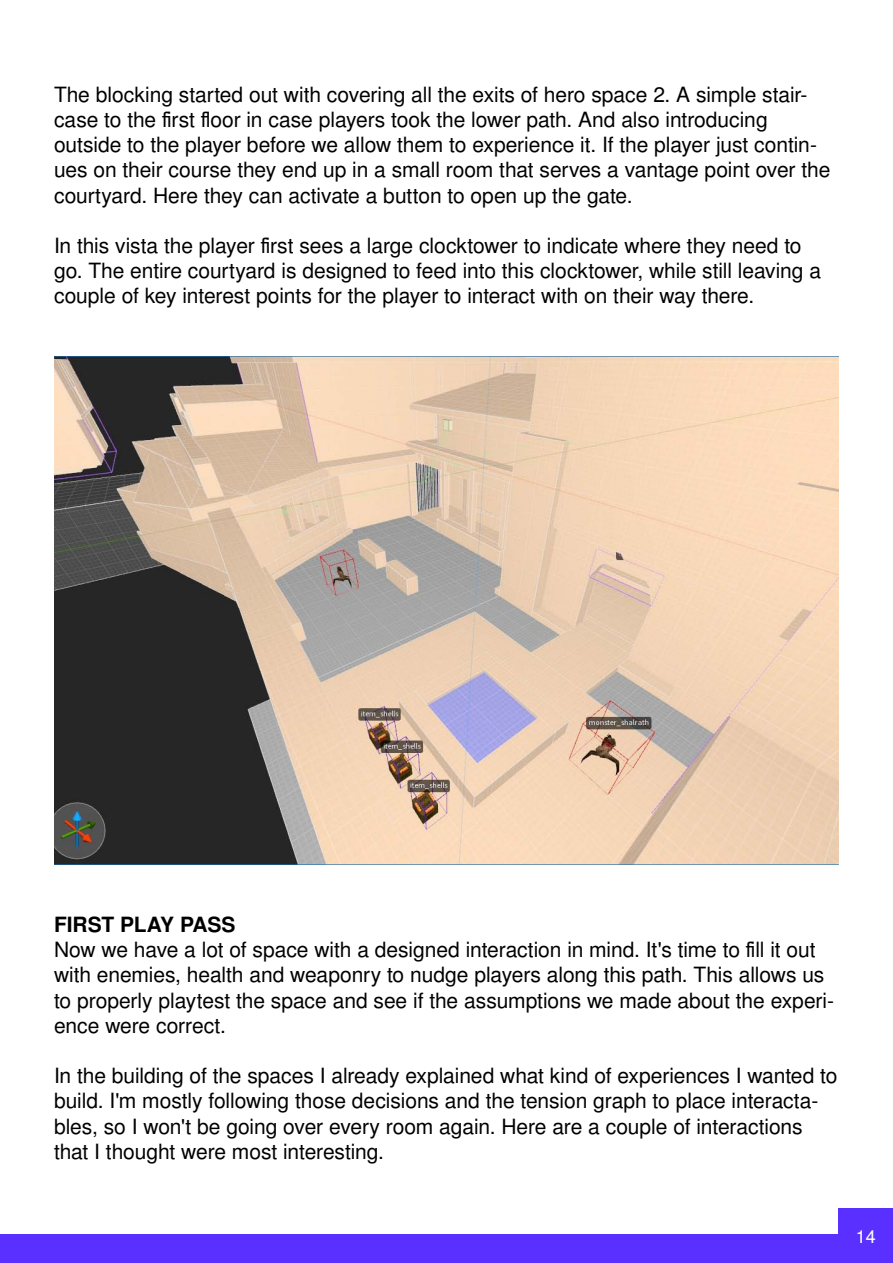
<style>
.page{position:relative;width:893px;height:1263px;background:#fff}
.page>*{position:absolute;margin:0;border:0;box-sizing:border-box;transform-origin:0 0}
.t1{font:21px/25.2px "Free Sans";letter-spacing:-.005em;color:#000}
.t2{font:700 21px "Free Sans";color:#000}
.t3{font:18px "Free Sans";color:#fff}
</style>
<div class="page">
<div style="left:0;top:1235px;width:893px;height:28px;background:#5930ff"></div>
<div style="left:839px;top:1209px;width:54px;height:54px;background:#5930ff"></div>
<img style="left:54px;top:356px;width:785px;height:508px">
<p class="t1" style="left:54px;top:83px;width:778px">The blocking started out with covering all the exits of hero space 2. A simple stair&shy;case to the first floor in case players took the lower path. And also introducing outside to the player before we allow them to experience it. If the player just contin&shy;ues on their course they end up in a small room that serves a vantage point over the courtyard. Here they can activate a button to open up the gate.</p>
<p class="t1" style="left:54px;top:234px;width:769px">In this vista the player first sees a large clocktower to indicate where they need to go. The entire courtyard is designed to feed into this clocktower, while still leaving a couple of key interest points for the player to interact with on their way there.</p>
<p class="t2" style="left:54px;top:909px;width:26px">FIRST</p>
<p class="t2" style="left:120px;top:909px;width:75px">PLAY PASS</p>
<p class="t1" style="left:54px;top:938px;width:782px">Now we have a lot of space with a designed interaction in mind. It's time to fill it out with enemies, health and weaponry to nudge players along this path. This allows us to properly playtest the space and see if the assumptions we made about the experi&shy;ence were correct.</p>
<p class="t1" style="left:54px;top:1064px;width:785px">In the building of the spaces I already explained what kind of experiences I wanted to build. I'm mostly following those decisions and the tension graph to place interacta&shy;bles, so I won't be going over every room again. Here are a couple of interactions that I thought were most interesting.</p>
<p class="t3" style="left:856px;top:1224px;width:22px">14</p>
</div>
